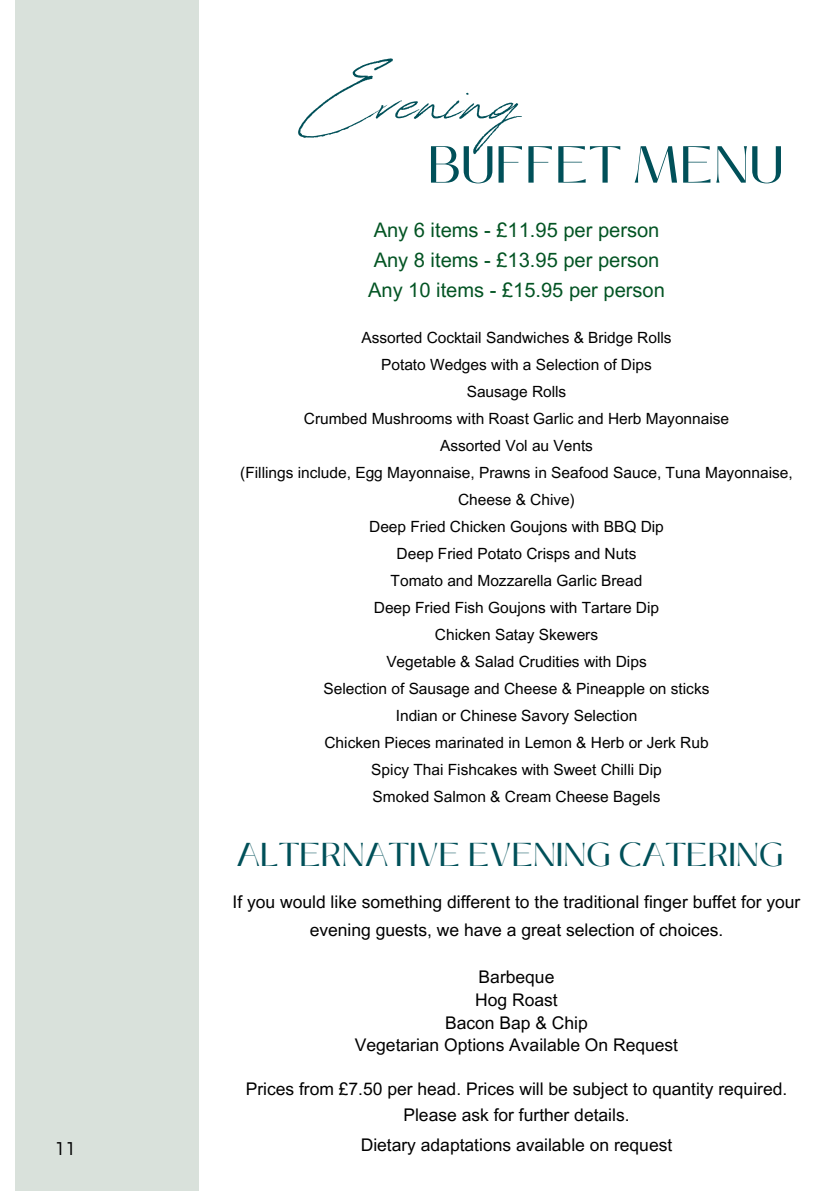
<style>
.page{position:relative;width:839px;height:1191px;background:#fff}
.page>*{position:absolute;margin:0;border:0;box-sizing:border-box;transform-origin:0 0}
.t1{font:101px "Revive 80 Signature";color:#005059}
.t2{font:51.8px "Black Mango";color:#005059}
.t3{font:33px "Black Mango";color:#005059}
.t4{font:20px/30px "Arial MT Pro";color:#035423}
.t5{font:19.4px "Questrial";color:#000001}
.t6{font:17.4px/22.8px "Arial MT Pro";color:#000;text-align:center}
.t7{font:15.4px/27px "Arial MT Pro";color:#000;text-align:center}
</style>
<div class="page">
<div style="left:16px;top:0;width:183px;height:1191px;background:#d9e1db"></div>
<h1 class="t1" style="left:308px;top:24px;width:211px">Evening</h1>
<h2 class="t2" style="left:427px;top:126px;width:357px">BUFFET MENU</h2>
<p class="t4" style="left:368px;top:217px;width:298px">Any 6 items - £11.95 per person<br>Any 8 items - £13.95 per person<br>Any 10 items - £15.95 per person</p>
<p class="t7" style="left:240px;top:326px;width:554px">Assorted Cocktail Sandwiches &amp; Bridge Rolls<br>Potato Wedges with a Selection of Dips<br>Sausage Rolls<br>Crumbed Mushrooms with Roast Garlic and Herb Mayonnaise<br>Assorted Vol au Vents<br>(Fillings include, Egg Mayonnaise, Prawns in Seafood Sauce, Tuna Mayonnaise, Cheese &amp; Chive)<br>Deep Fried Chicken Goujons with BBQ Dip<br>Deep Fried Potato Crisps and Nuts<br>Tomato and Mozzarella Garlic Bread<br>Deep Fried Fish Goujons with Tartare Dip<br>Chicken Satay Skewers<br>Vegetable &amp; Salad Crudities with Dips<br>Selection of Sausage and Cheese &amp; Pineapple on sticks<br>Indian or Chinese Savory Selection<br>Chicken Pieces marinated in Lemon &amp; Herb or Jerk Rub<br>Spicy Thai Fishcakes with Sweet Chilli Dip<br>Smoked Salmon &amp; Cream Cheese Bagels</p>
<h3 class="t3" style="left:236px;top:829px;width:548px">ALTERNATIVE EVENING CATERING</h3>
<p class="t6" style="left:232px;top:891px;width:569px;line-height:27.6px">If you would like something different to the traditional finger buffet for your evening guests, we have a great selection of choices.</p>
<p class="t6" style="left:355px;top:967px;width:325px">Barbeque<br>Hog Roast<br>Bacon Bap &amp; Chip<br>Vegetarian Options Available On Request</p>
<p class="t6" style="left:246px;top:1078px;width:543px;line-height:26.2px">Prices from £7.50 per head. Prices will be subject to quantity required.<br>Please ask for further details.</p>
<p class="t5" style="left:54px;top:1139px;width:23px">11</p>
<p class="t6" style="left:361px;top:1136px;width:313px">Dietary adaptations available on request</p>
</div>
